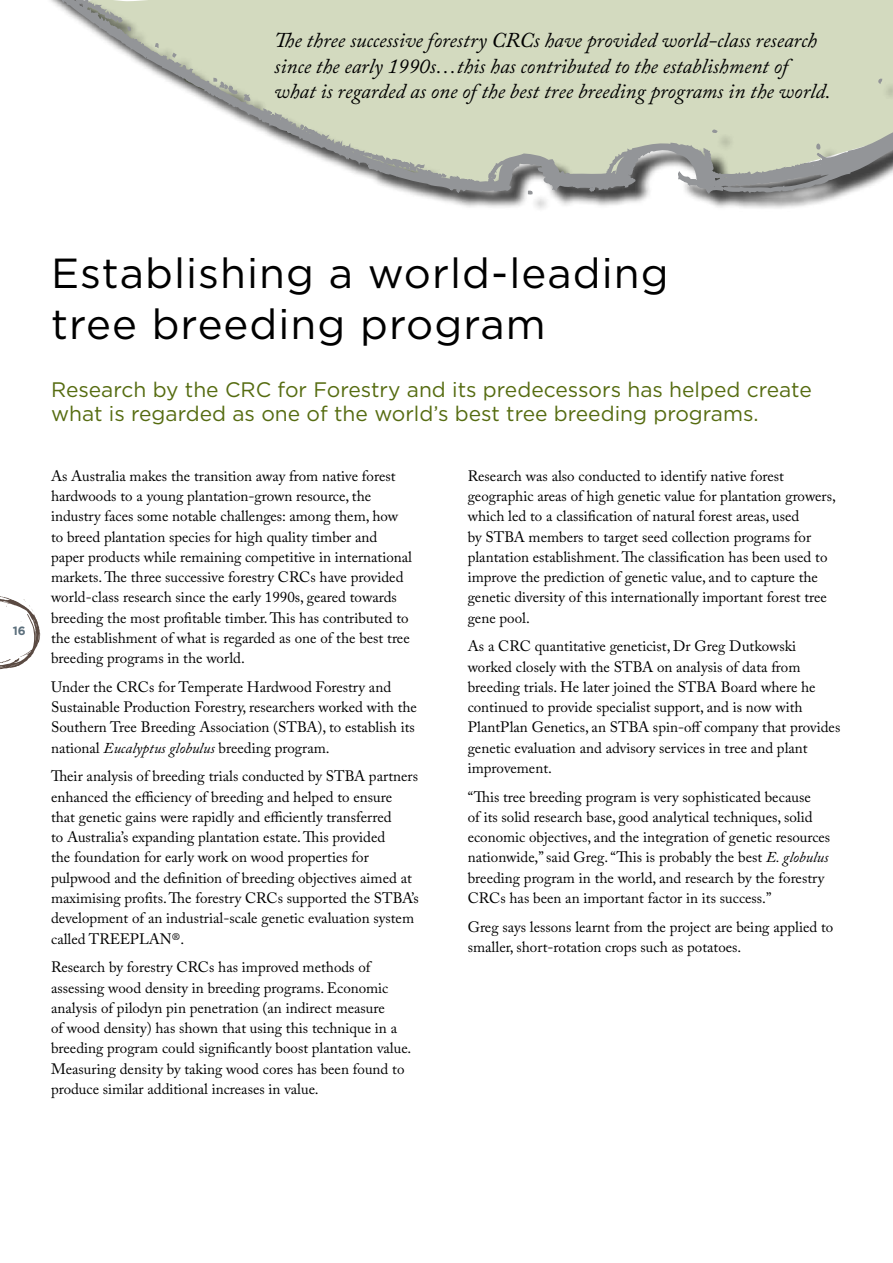
<style>
.page{position:relative;width:893px;height:1263px;background:#fff}
.page>*{position:absolute;margin:0;border:0;box-sizing:border-box;transform-origin:0 0}
.t1{font:42px/50.4px "Gotham";letter-spacing:.025em;color:#000}
.t2{font:italic 21px/25.2px "Adobe Caslon Pro";color:#000}
.t3{font:21px/24px "Gotham";color:#566c11}
.t4{font:15px/20.2px "Adobe Caslon Pro";color:#000}
.t5{font:700 12px "Gotham";color:#5c6f7c}
.s1{font-style:italic}
</style>
<div class="page">
<svg style="left:0;top:596px;width:40px;height:73px"></svg>
<div style="left:0;top:0;width:893px;height:213px;background:#000;opacity:.75"></div>
<svg style="left:0;top:0;width:893px;height:195px"></svg>
<h2 class="t2" style="left:274px;top:27px;width:558px">The three successive forestry CRCs have provided world-class research since the early 1990s…this has contributed to the establishment of what is regarded as one of the best tree breeding programs in the world.</h2>
<p class="t5" style="left:13px;top:624px;width:15px">16</p>
<h1 class="t1" style="left:51px;top:247px;width:619px">Establishing a world-leading tree breeding program</h1>
<h2 class="t3" style="left:51px;top:377px;width:762px">Research by the CRC for Forestry and its predecessors has helped create what is regarded as one of the world’s best tree breeding programs.</h2>
<p class="t4" style="left:51px;top:466px;width:362px">As Australia makes the transition away from native forest hardwoods to a young plantation-grown resource, the industry faces some notable challenges: among them, how to breed plantation species for high quality timber and paper products while remaining competitive in international markets. The three successive forestry CRCs have provided world-class research since the early 1990s, geared towards breeding the most profitable timber. This has contributed to the establishment of what is regarded as one of the best tree breeding programs in the world.</p>
<p class="t4" style="left:51px;top:677px;width:367px">Under the CRCs for Temperate Hardwood Forestry and Sustainable Production Forestry, researchers worked with the Southern Tree Breeding Association (STBA), to establish its national <span class="s1">Eucalyptus globulus</span> breeding program.</p>
<p class="t4" style="left:51px;top:766px;width:369px">Their analysis of breeding trials conducted by STBA partners enhanced the efficiency of breeding and helped to ensure that genetic gains were rapidly and efficiently transferred<br>to Australia’s expanding plantation estate. This provided<br>the foundation for early work on wood properties for pulpwood and the definition of breeding objectives aimed at maximising profits. The forestry CRCs supported the STBA’s development of an industrial-scale genetic evaluation system called TREEPLAN®.</p>
<p class="t4" style="left:51px;top:957px;width:362px">Research by forestry CRCs has improved methods of assessing wood density in breeding programs. Economic analysis of pilodyn pin penetration (an indirect measure<br>of wood density) has shown that using this technique in a breeding program could significantly boost plantation value.<br>Measuring density by taking wood cores has been found to produce similar additional increases in value.</p>
<p class="t4" style="left:468px;top:466px;width:370px">Research was also conducted to identify native forest geographic areas of high genetic value for plantation growers, which led to a classification of natural forest areas, used<br>by STBA members to target seed collection programs for plantation establishment. The classification has been used to improve the prediction of genetic value, and to capture the genetic diversity of this internationally important forest tree gene pool.</p>
<p class="t4" style="left:468px;top:636px;width:374px">As a CRC quantitative geneticist, Dr Greg Dutkowski worked closely with the STBA on analysis of data from breeding trials. He later joined the STBA Board where he continued to provide specialist support, and is now with PlantPlan Genetics, an STBA spin-off company that provides genetic evaluation and advisory services in tree and plant improvement.</p>
<p class="t4" style="left:468px;top:786px;width:364px">“This tree breeding program is very sophisticated because<br>of its solid research base, good analytical techniques, solid economic objectives, and the integration of genetic resources nationwide,” said Greg. “This is probably the best <span class="s1">E. globulus </span>breeding program in the world, and research by the forestry CRCs has been an important factor in its success.”</p>
<p class="t4" style="left:468px;top:916px;width:367px">Greg says lessons learnt from the project are being applied to smaller, short-rotation crops such as potatoes.</p>
</div>
